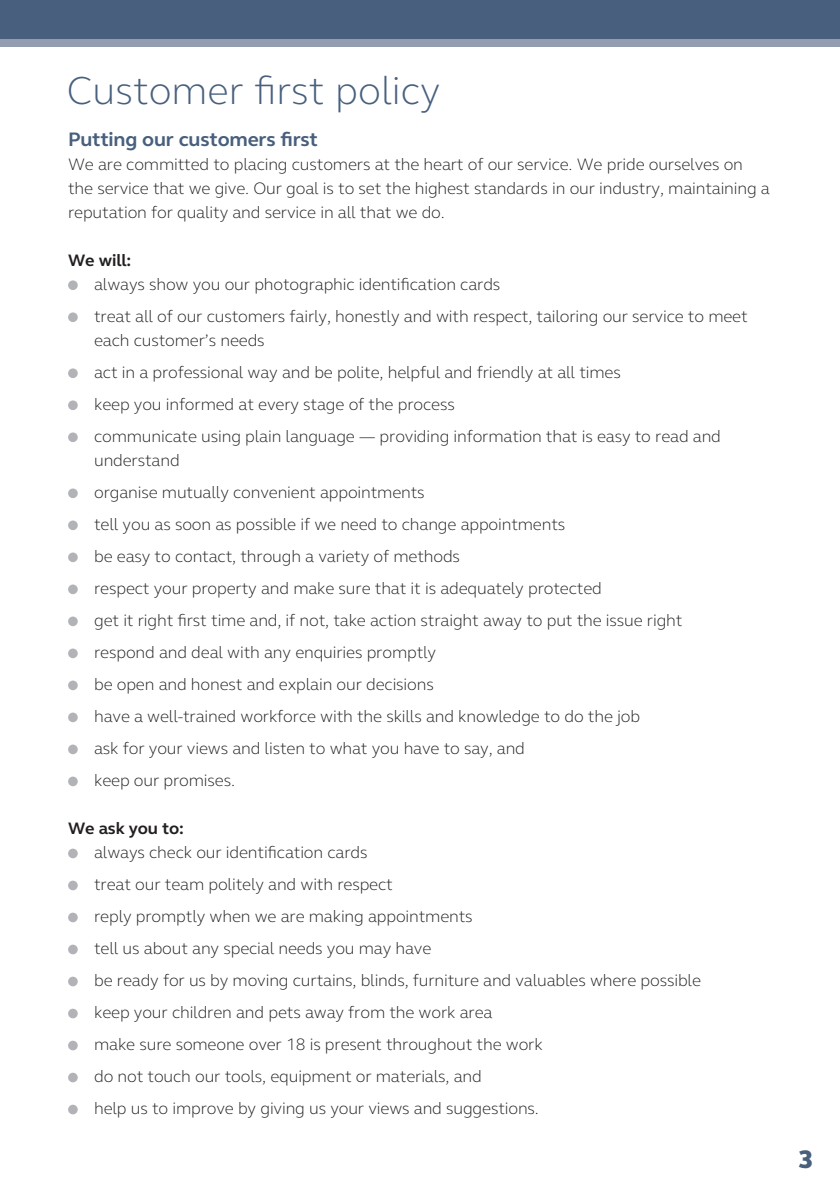
<style>
.page{position:relative;width:840px;height:1191px;background:#fff}
.page>*{position:absolute;margin:0;border:0;box-sizing:border-box;transform-origin:0 0}
.t1{font:300 40px "FS Elliot";color:#48607d}
.t2{font:800 26px "FS Elliot";color:#48607d}
.t3{font:700 20px "FS Elliot";letter-spacing:-.01em;color:#48607d}
.t4{font:300 17px/32px "FS Elliot";letter-spacing:-.01em;color:#231f20}
.t5{font:700 17px "FS Elliot";letter-spacing:-.01em;color:#231f20}
</style>
<div class="page">
<div style="left:68px;top:280px;width:10px;height:10px;background:#b2b3b7;border-radius:50%"></div>
<div style="left:68px;top:312px;width:10px;height:10px;background:#b2b3b7;border-radius:50%"></div>
<div style="left:68px;top:368px;width:10px;height:10px;background:#b2b3b7;border-radius:50%"></div>
<div style="left:68px;top:400px;width:10px;height:10px;background:#b2b3b7;border-radius:50%"></div>
<div style="left:68px;top:432px;width:10px;height:10px;background:#b2b3b7;border-radius:50%"></div>
<div style="left:68px;top:488px;width:10px;height:10px;background:#b2b3b7;border-radius:50%"></div>
<div style="left:68px;top:520px;width:10px;height:10px;background:#b2b3b7;border-radius:50%"></div>
<div style="left:68px;top:552px;width:10px;height:10px;background:#b2b3b7;border-radius:50%"></div>
<div style="left:68px;top:584px;width:10px;height:10px;background:#b2b3b7;border-radius:50%"></div>
<div style="left:68px;top:616px;width:10px;height:10px;background:#b2b3b7;border-radius:50%"></div>
<div style="left:68px;top:648px;width:10px;height:10px;background:#b2b3b7;border-radius:50%"></div>
<div style="left:68px;top:680px;width:10px;height:10px;background:#b2b3b7;border-radius:50%"></div>
<div style="left:68px;top:712px;width:10px;height:10px;background:#b2b3b7;border-radius:50%"></div>
<div style="left:68px;top:744px;width:10px;height:10px;background:#b2b3b7;border-radius:50%"></div>
<div style="left:68px;top:776px;width:10px;height:10px;background:#b2b3b7;border-radius:50%"></div>
<div style="left:68px;top:848px;width:10px;height:10px;background:#b2b3b7;border-radius:50%"></div>
<div style="left:68px;top:880px;width:10px;height:10px;background:#b2b3b7;border-radius:50%"></div>
<div style="left:68px;top:912px;width:10px;height:10px;background:#b2b3b7;border-radius:50%"></div>
<div style="left:68px;top:944px;width:10px;height:10px;background:#b2b3b7;border-radius:50%"></div>
<div style="left:68px;top:976px;width:10px;height:10px;background:#b2b3b7;border-radius:50%"></div>
<div style="left:68px;top:1008px;width:10px;height:10px;background:#b2b3b7;border-radius:50%"></div>
<div style="left:68px;top:1040px;width:10px;height:10px;background:#b2b3b7;border-radius:50%"></div>
<div style="left:68px;top:1072px;width:10px;height:10px;background:#b2b3b7;border-radius:50%"></div>
<div style="left:68px;top:1104px;width:10px;height:10px;background:#b2b3b7;border-radius:50%"></div>
<div style="left:0;top:0;width:839px;height:39px;background:#48607d"></div>
<div style="left:0;top:39px;width:839px;height:8px;background:#949db0"></div>
<h1 class="t1" style="left:67px;top:64px;width:375px">Customer first policy</h1>
<p class="t3" style="left:68px;top:126px;width:251px">Putting our customers first</p>
<p class="t4" style="left:68px;top:152px;width:703px;line-height:24px">We are committed to placing customers at the heart of our service. We pride ourselves on the service that we give. Our goal is to set the highest standards in our industry, maintaining a reputation for quality and service in all that we do.</p>
<p class="t5" style="left:68px;top:249px;width:65px">We will:</p>
<p class="t4" style="left:94px;top:268px;width:654px">always show you our photographic identification cards<br>treat all of our customers fairly, honestly and with respect, tailoring our service to meet</p>
<p class="t4" style="left:94px;top:324px;width:628px">each customer’s needs<br>act in a professional way and be polite, helpful and friendly at all times<br>keep you informed at every stage of the process<br>communicate using plain language — providing information that is easy to read and</p>
<p class="t4" style="left:94px;top:444px;width:589px">understand<br>organise mutually convenient appointments<br>tell you as soon as possible if we need to change appointments<br>be easy to contact, through a variety of methods<br>respect your property and make sure that it is adequately protected<br>get it right first time and, if not, take action straight away to put the issue right respond and deal with any enquiries promptly<br>be open and honest and explain our decisions<br>have a well-trained workforce with the skills and knowledge to do the job<br>ask for your views and listen to what you have to say, and<br>keep our promises.</p>
<p class="t5" style="left:68px;top:817px;width:117px">We ask you to:</p>
<p class="t4" style="left:94px;top:836px;width:608px">always check our identification cards<br>treat our team politely and with respect<br>reply promptly when we are making appointments<br>tell us about any special needs you may have<br>be ready for us by moving curtains, blinds, furniture and valuables where possible keep your children and pets away from the work area<br>make sure someone over 18 is present throughout the work<br>do not touch our tools, equipment or materials, and<br>help us to improve by giving us your views and suggestions.</p>
<h2 class="t2" style="left:798px;top:1141px;width:16px">3</h2>
</div>
